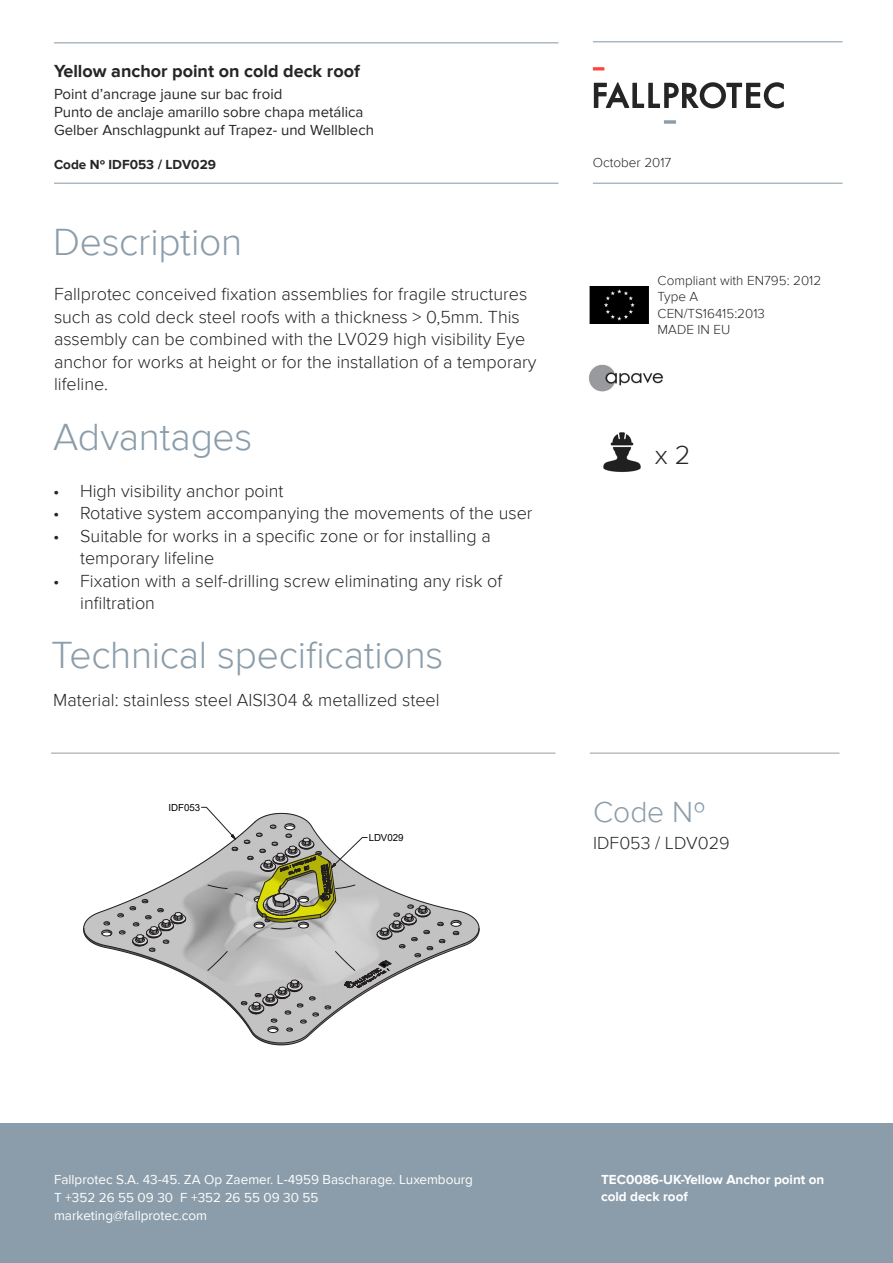
<style>
.page{position:relative;width:893px;height:1263px;background:#fff}
.page>*{position:absolute;margin:0;border:0;box-sizing:border-box;transform-origin:0 0}
.titular{font:300 39px "Proxima Nova";letter-spacing:-.005em;color:#8b9daa}
.titular-2{font:300 30px "Proxima Nova";color:#8b9daa}
.t1{font:300 27px "Proxima Nova";color:#242524}
.t2{font:300 18px/22.5px "Proxima Nova";color:#242524}
.t3{font:700 18px "Proxima Nova";color:#242524}
.t4{font:15px/18px "Proxima Nova";color:#242524}
.t5{font:13.5px/18px "Proxima Nova";color:#fff}
.t6{font:300 13.5px/16.2px "Proxima Nova";color:#242524}
.t7{font:700 13.5px/16.2px "Proxima Nova";color:#fff}
.t8{font:700 13.5px "Proxima Nova";color:#242524}
.t9{font:9.75px "Arial";letter-spacing:-.01em;color:#000}
</style>
<div class="page">
<hr style="left:54px;top:42px;width:504px;height:1px;background:#8b9daa">
<hr style="left:54px;top:183px;width:504px;height:1px;background:#8b9daa">
<hr style="left:593px;top:41px;width:249px;height:1px;background:#8b9daa">
<hr style="left:593px;top:183px;width:249px;height:1px;background:#8b9daa">
<div style="left:0;top:1124px;width:893px;height:139px;background:#8b9daa"></div>
<svg style="left:664px;top:120px;width:12px;height:4px"></svg>
<svg style="left:594px;top:82px;width:190px;height:26px"></svg>
<svg style="left:593px;top:67px;width:11px;height:3px"></svg>
<hr style="left:51px;top:753px;width:504px;height:1px;background:#a4a0a0">
<hr style="left:590px;top:753px;width:249px;height:1px;background:#a4a0a0">
<img style="left:590px;top:286px;width:58px;height:38px">
<img style="left:588px;top:364px;width:75px;height:28px">
<svg style="left:83px;top:807px;width:397px;height:239px"></svg>
<img style="left:603px;top:432px;width:38px;height:40px">
<p class="t3" style="left:54px;top:61px;width:307px">Yellow anchor point on cold deck roof</p>
<p class="t4" style="left:54px;top:85px;width:322px">Point d’ancrage jaune sur bac froid<br>Punto de anclaje amarillo sobre chapa metálica<br>Gelber Anschlagpunkt auf Trapez- und Wellblech</p>
<p class="t8" style="left:54px;top:157px;width:163px">Code Nº IDF053 / LDV029</p>
<p class="t6" style="left:593px;top:154px;width:80px">October 2017</p>
<p class="titular" style="left:53px;top:219px;width:191px">Description</p>
<p class="t2" style="left:54px;top:283px;width:484px">Fallprotec conceived fixation assemblies for fragile structures such as cold deck steel roofs with a thickness &gt; 0,5mm. This assembly can be combined with the LV029 high visibility Eye anchor for works at height or for the installation of a temporary lifeline.</p>
<p class="titular" style="left:53px;top:415px;width:201px">Advantages</p>
<p class="t2" style="left:53px;top:480px;width:232px">• High visibility anchor point</p>
<p class="t2" style="left:53px;top:502px;width:481px">• Rotative system accompanying the movements of the user</p>
<p class="t2" style="left:80px;top:525px;width:412px;text-indent:-27px">• Suitable for works in a specific zone or for installing a temporary lifeline</p>
<p class="t2" style="left:80px;top:570px;width:423px;text-indent:-27px">• Fixation with a self-drilling screw eliminating any risk of infiltration</p>
<p class="titular" style="left:51px;top:633px;width:394px">Technical specifications</p>
<p class="t2" style="left:53px;top:689px;width:388px">Material: stainless steel AISI304 &amp; metallized steel</p>
<p class="t9" style="left:169px;top:800px;width:33px">IDF053</p>
<p class="t9" style="left:369px;top:831px;width:36px">LDV029</p>
<p class="t6" style="left:658px;top:273px;width:165px">Compliant with EN795: 2012</p>
<p class="t6" style="left:658px;top:289px;width:42px">Type A</p>
<p class="t6" style="left:658px;top:305px;width:109px">CEN/TS16415:2013<br>MADE IN EU</p>
<p class="t1" style="left:655px;top:439px;width:37px">x 2</p>
<p class="titular-2" style="left:593px;top:795px;width:114px">Code Nº</p>
<p class="t2" style="left:593px;top:832px;width:138px">IDF053 / LDV029</p>
<p class="t5" style="left:54px;top:1171px;width:421px">Fallprotec S.A. 43-45. ZA Op Zaemer. L-4959 Bascharage. Luxembourg<br>T +352 26 55 09 30 F +352 26 55 09 30 55 marketing@fallprotec.com</p>
<p class="t7" style="left:601px;top:1172px;width:225px">TEC0086-UK-Yellow Anchor point on cold deck roof</p>
</div>
